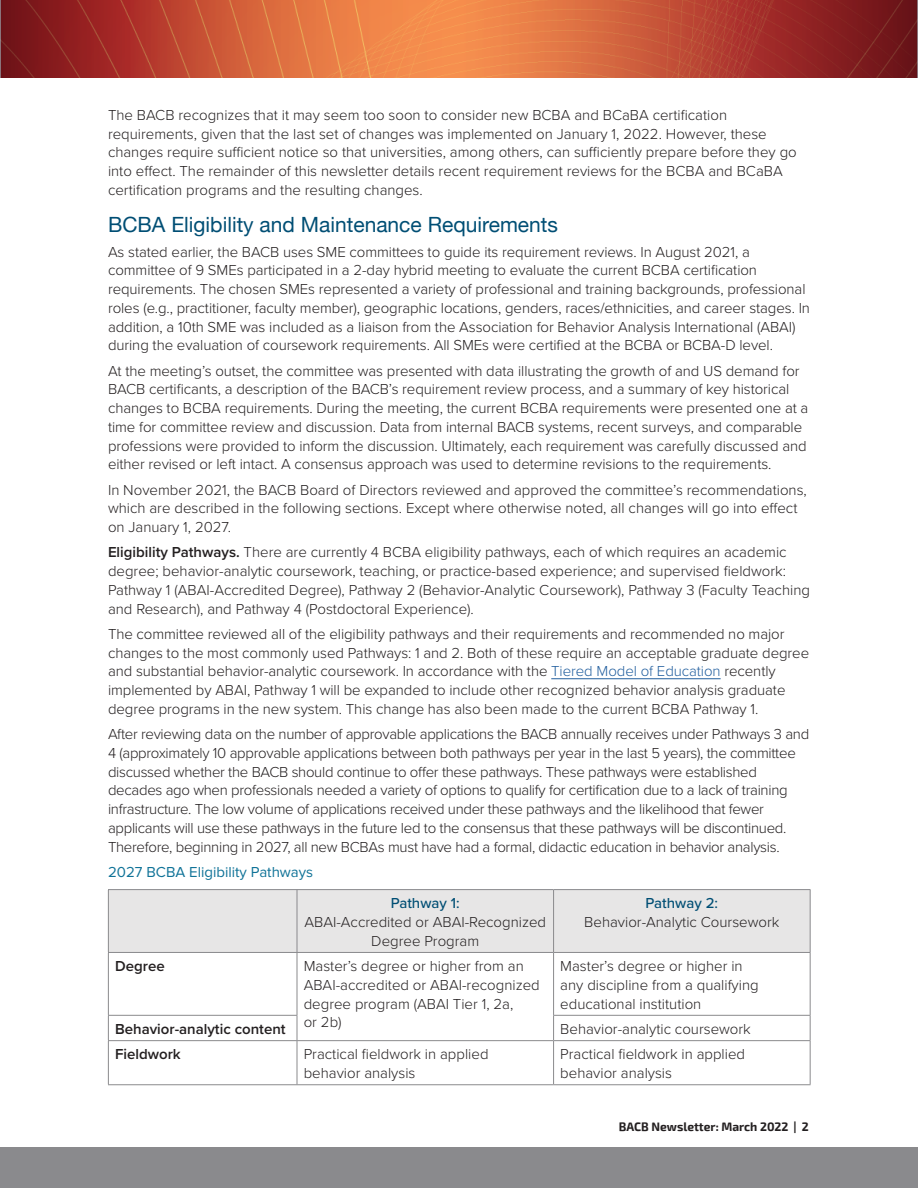
<style>
.page{position:relative;width:918px;height:1188px;background:#fff}
.page>*{position:absolute;margin:0;border:0;box-sizing:border-box;transform-origin:0 0}
.Section_Header__H2{font:21px "Helvetica Neue";color:#004e74}
.Body_Text{font:300 15px/18.8px "Proxima Nova";letter-spacing:-.005em;color:#231f20}
.Table_body-less_spac{font:300 15px/18.8px "Proxima Nova";color:#231f20}
.Table_Head{font:300 15px/18.8px "Proxima Nova";color:#231f20;text-align:center}
.Table_body-less_spac-2{font:600 15px "Proxima Nova";color:#231f20}
.t1{font:15px "Proxima Nova";color:#107398}
.t2{font:700 12px "Exo 2";color:#231f20}
.s1{font-weight:600}
.s2{color:#215e9e}
.s3{font-weight:500;color:#004e74}
</style>
<div class="page">
<div style="left:0;top:1148px;width:918px;height:40px;background:#8a8a8d"></div>
<img style="left:0;top:0;width:918px;height:78px">
<hr style="left:551px;top:678px;width:170px;height:1px;background:#215e9e">
<div style="left:109px;top:890px;width:701px;height:62px;background:#e7e6e6"></div>
<hr style="left:108px;top:889px;width:189px;height:1px;background:#8a8a8d">
<hr style="left:108px;top:890px;width:1px;height:62px;background:#8a8a8d">
<hr style="left:297px;top:889px;width:257px;height:1px;background:#8a8a8d">
<hr style="left:297px;top:890px;width:1px;height:62px;background:#8a8a8d">
<hr style="left:554px;top:889px;width:257px;height:1px;background:#8a8a8d">
<hr style="left:553px;top:890px;width:1px;height:62px;background:#8a8a8d">
<hr style="left:810px;top:890px;width:1px;height:62px;background:#8a8a8d">
<hr style="left:108px;top:952px;width:189px;height:1px;background:#8a8a8d">
<hr style="left:108px;top:953px;width:1px;height:62px;background:#8a8a8d">
<hr style="left:297px;top:952px;width:257px;height:1px;background:#8a8a8d">
<hr style="left:297px;top:953px;width:1px;height:62px;background:#8a8a8d">
<hr style="left:554px;top:952px;width:257px;height:1px;background:#8a8a8d">
<hr style="left:553px;top:953px;width:1px;height:62px;background:#8a8a8d">
<hr style="left:810px;top:953px;width:1px;height:62px;background:#8a8a8d">
<hr style="left:108px;top:1015px;width:189px;height:1px;background:#8a8a8d">
<svg style="left:108px;top:1016px;width:1px;height:24px"></svg>
<svg style="left:297px;top:1016px;width:1px;height:24px"></svg>
<hr style="left:553px;top:1015px;width:258px;height:1px;background:#8a8a8d">
<svg style="left:553px;top:1016px;width:1px;height:24px"></svg>
<svg style="left:810px;top:1016px;width:1px;height:24px"></svg>
<hr style="left:108px;top:1040px;width:189px;height:1px;background:#8a8a8d">
<hr style="left:108px;top:1041px;width:1px;height:43px;background:#8a8a8d">
<hr style="left:297px;top:1040px;width:257px;height:1px;background:#8a8a8d">
<hr style="left:297px;top:1041px;width:1px;height:43px;background:#8a8a8d">
<hr style="left:554px;top:1040px;width:257px;height:1px;background:#8a8a8d">
<hr style="left:553px;top:1041px;width:1px;height:43px;background:#8a8a8d">
<hr style="left:810px;top:1041px;width:1px;height:43px;background:#8a8a8d">
<hr style="left:108px;top:1084px;width:189px;height:1px;background:#8a8a8d">
<hr style="left:297px;top:1084px;width:257px;height:1px;background:#8a8a8d">
<hr style="left:554px;top:1084px;width:257px;height:1px;background:#8a8a8d">
<p class="Body_Text" style="left:108px;top:105px;width:690px">The BACB recognizes that it may seem too soon to consider new BCBA and BCaBA certification requirements, given that the last set of changes was implemented on January 1, 2022. However, these changes require sufficient notice so that universities, among others, can sufficiently prepare before they go into effect. The remainder of this newsletter details recent requirement reviews for the BCBA and BCaBA certification programs and the resulting changes.</p>
<h2 class="Section_Header__H2" style="left:108px;top:209px;width:452px">BCBA Eligibility and Maintenance Requirements</h2>
<p class="Body_Text" style="left:108px;top:241px;width:704px">As stated earlier, the BACB uses SME committees to guide its requirement reviews. In August 2021, a committee of 9 SMEs participated in a 2-day hybrid meeting to evaluate the current BCBA certification requirements. The chosen SMEs represented a variety of professional and training backgrounds, professional roles (e.g., practitioner, faculty member), geographic locations, genders, races/ethnicities, and career stages. In addition, a 10th SME was included as a liaison from the Association for Behavior Analysis International (ABAI) during the evaluation of coursework requirements. All SMEs were certified at the BCBA or BCBA-D level.</p>
<p class="Body_Text" style="left:108px;top:360px;width:702px">At the meeting’s outset, the committee was presented with data illustrating the growth of and US demand for BACB certificants, a description of the BACB’s requirement review process, and a summary of key historical changes to BCBA requirements. During the meeting, the current BCBA requirements were presented one at a time for committee review and discussion. Data from internal BACB systems, recent surveys, and comparable professions were provided to inform the discussion. Ultimately, each requirement was carefully discussed and either revised or left intact. A consensus approach was used to determine revisions to the requirements.</p>
<p class="Body_Text" style="left:108px;top:479px;width:700px">In November 2021, the BACB Board of Directors reviewed and approved the committee’s recommendations, which are described in the following sections. Except where otherwise noted, all changes will go into effect on January 1, 2027.</p>
<p class="Body_Text" style="left:108px;top:542px;width:704px"><span class="s1">Eligibility Pathways.</span> There are currently 4 BCBA eligibility pathways, each of which requires an academic degree; behavior-analytic coursework, teaching, or practice-based experience; and supervised fieldwork:<br>Pathway 1 (ABAI-Accredited Degree), Pathway 2 (Behavior-Analytic Coursework), Pathway 3 (Faculty Teaching and Research), and Pathway 4 (Postdoctoral Experience).</p>
<p class="Body_Text" style="left:108px;top:624px;width:703px">The committee reviewed all of the eligibility pathways and their requirements and recommended no major changes to the most commonly used Pathways: 1 and 2. Both of these require an acceptable graduate degree and substantial behavior-analytic coursework. In accordance with the <span class="s2">Tiered Model of Education</span> recently implemented by ABAI, Pathway 1 will be expanded to include other recognized behavior analysis graduate degree programs in the new system. This change has also been made to the current BCBA Pathway 1.</p>
<p class="Body_Text" style="left:108px;top:724px;width:703px">After reviewing data on the number of approvable applications the BACB annually receives under Pathways 3 and 4 (approximately 10 approvable applications between both pathways per year in the last 5 years), the committee discussed whether the BACB should continue to offer these pathways. These pathways were established decades ago when professionals needed a variety of options to qualify for certification due to a lack of training infrastructure. The low volume of applications received under these pathways and the likelihood that fewer applicants will use these pathways in the future led to the consensus that these pathways will be discontinued.<br>Therefore, beginning in 2027, all new BCBAs must have had a formal, didactic education in behavior analysis.</p>
<h3 class="t1" style="left:108px;top:865px;width:207px">2027 BCBA Eligibility Pathways</h3>
<p class="Table_Head" style="left:304px;top:893px;width:243px"><span class="s3">Pathway 1:<br></span>ABAI-Accredited or ABAI-Recognized<br>Degree Program</p>
<p class="Table_Head" style="left:584px;top:893px;width:197px"><span class="s3">Pathway 2:<br></span>Behavior-Analytic Coursework</p>
<p class="Table_body-less_spac-2" style="left:115px;top:955px;width:51px">Degree</p>
<p class="Table_body-less_spac" style="left:304px;top:956px;width:238px">Master’s degree or higher from an<br>ABAI-accredited or ABAI-recognized degree program (ABAI Tier 1, 2a,<br>or 2b)</p>
<p class="Table_body-less_spac" style="left:560px;top:956px;width:200px">Master’s degree or higher in any discipline from a qualifying educational institution</p>
<p class="Table_body-less_spac-2" style="left:115px;top:1018px;width:172px">Behavior-analytic content</p>
<p class="Table_body-less_spac" style="left:560px;top:1019px;width:192px">Behavior-analytic coursework</p>
<p class="Table_body-less_spac-2" style="left:115px;top:1043px;width:67px">Fieldwork</p>
<p class="Table_body-less_spac" style="left:304px;top:1044px;width:186px">Practical fieldwork in applied behavior analysis</p>
<p class="Table_body-less_spac" style="left:560px;top:1044px;width:186px">Practical fieldwork in applied behavior analysis</p>
<p class="t2" style="left:619px;top:1119px;width:191px">BACB Newsletter: March 2022 | 2</p>
</div>
